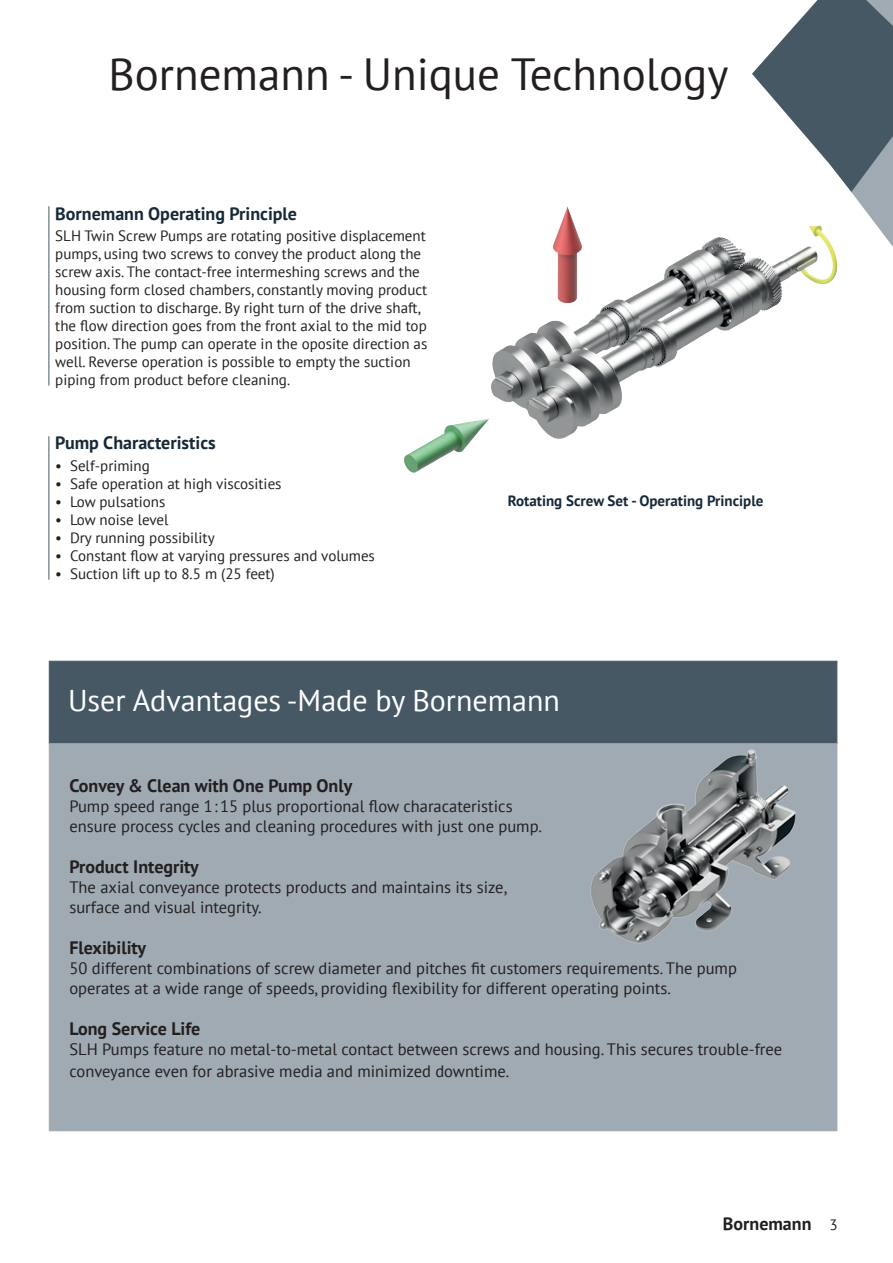
<style>
.page{position:relative;width:893px;height:1263px;background:#fff}
.page>*{position:absolute;margin:0;border:0;box-sizing:border-box;transform-origin:0 0}
.t1{font:45px "PT Sans";color:#231f20}
.t2{font:30px "PT Sans";color:#fff}
.t3{font:700 18px "PT Sans";color:#231f20}
.t4{font:700 18px "PT Sans";color:#172938}
.t5{font:16.5px/19.8px "PT Sans";color:#231f20}
.t6{font:15px/18px "PT Sans";color:#231f20}
.t7{font:700 15px "PT Sans";color:#172938}
.s1{font-weight:400;font-size:15px}
</style>
<div class="page">
<div style="left:49px;top:661px;width:788px;height:83px;background:#475865"></div>
<div style="left:49px;top:743px;width:788px;height:388px;background:#9faab2;border:1px solid #9faab2"></div>
<hr style="left:49px;top:206px;width:1px;height:180px;background:#475865">
<hr style="left:49px;top:436px;width:1px;height:144px;background:#475865">
<img style="left:404px;top:206px;width:434px;height:267px">
<img style="left:582px;top:713px;width:256px;height:247px">
<svg style="left:752px;top:0;width:141px;height:264px"></svg>
<h1 class="t1" style="left:108px;top:45px;width:621px">Bornemann - Unique Technology</h1>
<p class="t4" style="left:55px;top:201px;width:243px">Bornemann Operating Principle</p>
<p class="t6" style="left:55px;top:226px;width:374px">SLH Twin Screw Pumps are rotating positive displacement pumps, using two screws to convey the product along the screw axis. The contact-free intermeshing screws and the housing form closed chambers, constantly moving product from suction to discharge. By right turn of the drive shaft, the flow direction goes from the front axial to the mid top position. The pump can operate in the oposite direction as well. Reverse operation is possible to empty the suction piping from product before cleaning.</p>
<p class="t4" style="left:55px;top:430px;width:162px">Pump Characteristics</p>
<p class="t6" style="left:55px;top:456px;width:96px">• Self-priming</p>
<p class="t6" style="left:55px;top:474px;width:228px">• Safe operation at high viscosities</p>
<p class="t6" style="left:55px;top:492px;width:112px">• Low pulsations</p>
<p class="t6" style="left:55px;top:510px;width:115px">• Low noise level</p>
<p class="t6" style="left:55px;top:528px;width:161px">• Dry running possibility</p>
<p class="t6" style="left:55px;top:546px;width:321px">• Constant flow at varying pressures and volumes</p>
<p class="t6" style="left:55px;top:564px;width:221px">• Suction lift up to 8.5 m (25 feet)</p>
<p class="t7" style="left:508px;top:491px;width:257px">Rotating Screw Set - Operating Principle</p>
<h2 class="t2" style="left:68px;top:681px;width:493px">User Advantages -Made by Bornemann</h2>
<p class="t3" style="left:69px;top:774px;width:284px">Convey &amp; Clean with One Pump Only</p>
<p class="t5" style="left:69px;top:796px;width:474px">Pump speed range 1:15 plus proportional flow characateristics ensure process cycles and cleaning procedures with just one pump.</p>
<p class="t3" style="left:69px;top:855px;width:131px">Product Integrity</p>
<p class="t5" style="left:69px;top:877px;width:439px">The axial conveyance protects products and maintains its size, surface and visual integrity.</p>
<p class="t3" style="left:69px;top:936px;width:78px">Flexibility</p>
<p class="t5" style="left:69px;top:958px;width:669px">50 different combinations of screw diameter and pitches fit customers requirements. The pump operates at a wide range of speeds, providing flexibility for different operating points.</p>
<p class="t3" style="left:69px;top:1017px;width:132px">Long Service Life</p>
<p class="t5" style="left:69px;top:1038px;width:714px;line-height:21.6px">SLH Pumps feature no metal-to-metal contact between screws and housing. This secures trouble-free conveyance even for abrasive media and minimized downtime.</p>
<p class="t3" style="left:723px;top:1211px;width:116px">Bornemann <span class="s1">3</span></p>
</div>
